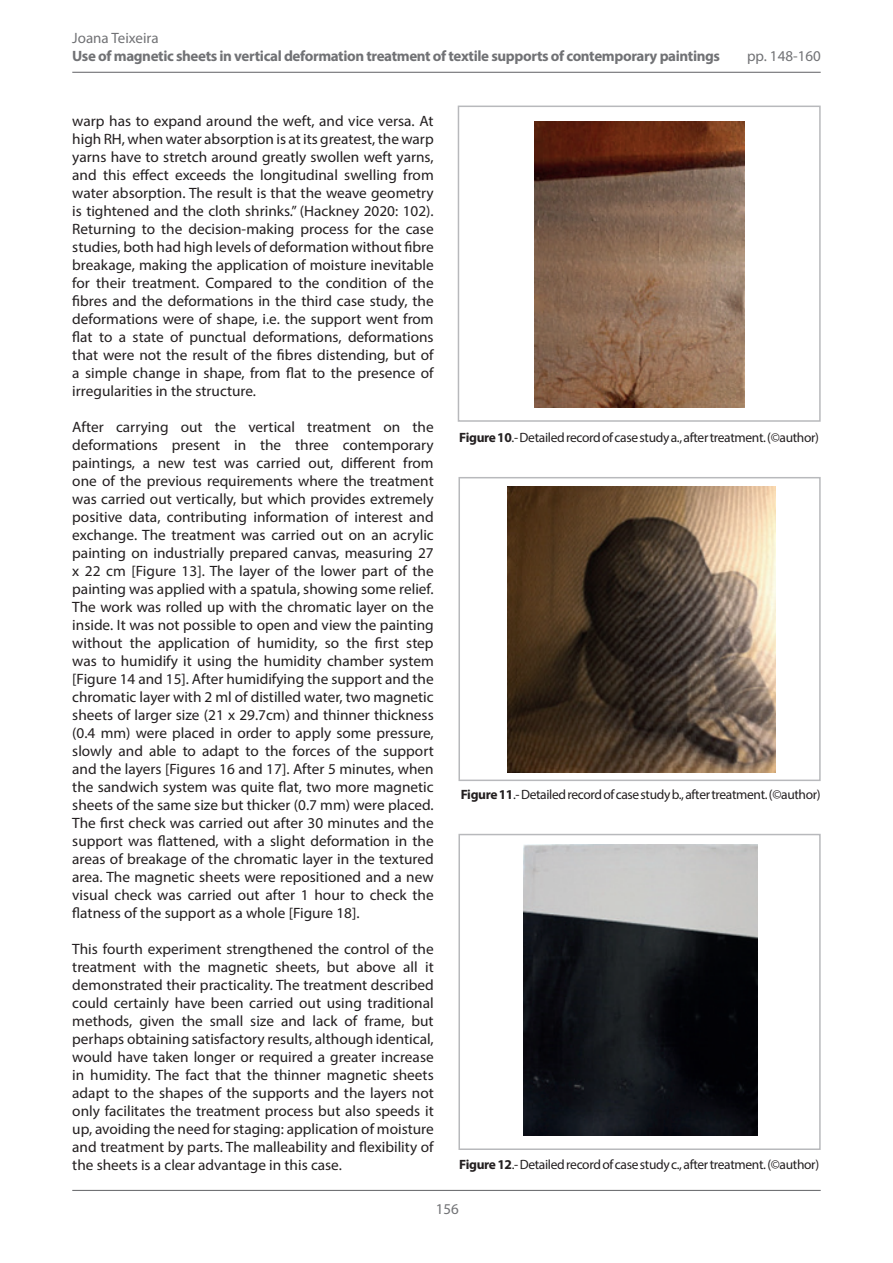
<style>
.page{position:relative;width:893px;height:1263px;background:#fff}
.page>*{position:absolute;margin:0;border:0;box-sizing:border-box;transform-origin:0 0}
.t1{font:15px/18px "Myriad Pro";color:#231f20;text-align:justify}
.t2{font:700 15px "Myriad Pro";letter-spacing:-.025em;color:#717275}
.t3{font:15px "Myriad Pro";color:#717275}
.t4{font:13.5px "Myriad Pro";letter-spacing:-.025em;color:#231f20}
.s1{font-weight:700}
</style>
<div class="page">
<hr style="left:72px;top:72px;width:749px;height:1px;background:#717275">
<hr style="left:72px;top:1190px;width:749px;height:1px;background:#717275">
<img style="left:534px;top:121px;width:211px;height:287px">
<div style="left:458px;top:106px;width:363px;height:316px;border:2px solid #b8b9bc"></div>
<img style="left:508px;top:486px;width:267px;height:287px">
<div style="left:458px;top:477px;width:363px;height:304px;border:2px solid #b8b9bc"></div>
<img style="left:524px;top:845px;width:233px;height:290px">
<div style="left:458px;top:834px;width:363px;height:316px;border:2px solid #b8b9bc"></div>
<p class="t3" style="left:72px;top:29px;width:88px">Joana Teixeira</p>
<p class="t2" style="left:72px;top:46px;width:649px">Use of magnetic sheets in vertical deformation treatment of textile supports of contemporary paintings</p>
<p class="t3" style="left:747px;top:47px;width:75px">pp. 148-160</p>
<p class="t1" style="left:72px;top:112px;width:363px">warp has to expand around the weft, and vice versa. At high RH, when water absorption is at its greatest, the warp yarns have to stretch around greatly swollen weft yarns, and this effect exceeds the longitudinal swelling from water absorption. The result is that the weave geometry is tightened and the cloth shrinks.” (Hackney 2020: 102).<br>Returning to the decision-making process for the case studies, both had high levels of deformation without fibre breakage, making the application of moisture inevitable for their treatment. Compared to the condition of the fibres and the deformations in the third case study, the deformations were of shape, i.e. the support went from flat to a state of punctual deformations, deformations that were not the result of the fibres distending, but of a simple change in shape, from flat to the presence of irregularities in the structure.</p>
<p class="t1" style="left:72px;top:418px;width:363px">After carrying out the vertical treatment on the deformations present in the three contemporary paintings, a new test was carried out, different from one of the previous requirements where the treatment was carried out vertically, but which provides extremely positive data, contributing information of interest and exchange. The treatment was carried out on an acrylic painting on industrially prepared canvas, measuring 27 x 22 cm [Figure 13]. The layer of the lower part of the painting was applied with a spatula, showing some relief.<br>The work was rolled up with the chromatic layer on the inside. It was not possible to open and view the painting without the application of humidity, so the first step was to humidify it using the humidity chamber system [Figure 14 and 15]. After humidifying the support and the chromatic layer with 2 ml of distilled water, two magnetic sheets of larger size (21 x 29.7cm) and thinner thickness (0.4 mm) were placed in order to apply some pressure, slowly and able to adapt to the forces of the support and the layers [Figures 16 and 17]. After 5 minutes, when the sandwich system was quite flat, two more magnetic sheets of the same size but thicker (0.7 mm) were placed.<br>The first check was carried out after 30 minutes and the support was flattened, with a slight deformation in the areas of breakage of the chromatic layer in the textured area. The magnetic sheets were repositioned and a new visual check was carried out after 1 hour to check the flatness of the support as a whole [Figure 18].</p>
<p class="t1" style="left:72px;top:940px;width:363px">This fourth experiment strengthened the control of the treatment with the magnetic sheets, but above all it demonstrated their practicality. The treatment described could certainly have been carried out using traditional methods, given the small size and lack of frame, but perhaps obtaining satisfactory results, although identical, would have taken longer or required a greater increase in humidity. The fact that the thinner magnetic sheets adapt to the shapes of the supports and the layers not only facilitates the treatment process but also speeds it up, avoiding the need for staging: application of moisture and treatment by parts. The malleability and flexibility of the sheets is a clear advantage in this case.</p>
<p class="t4" style="left:459px;top:429px;width:361px"><span class="s1">Figure 10</span>.- Detailed record of case study a., after treatment. (©author)</p>
<p class="t4" style="left:461px;top:786px;width:361px"><span class="s1">Figure 11</span>.- Detailed record of case study b., after treatment. (©author)</p>
<p class="t4" style="left:459px;top:1156px;width:361px"><span class="s1">Figure 12</span>.- Detailed record of case study c., after treatment. (©author)</p>
<p class="t3" style="left:436px;top:1200px;width:25px">156</p>
</div>
